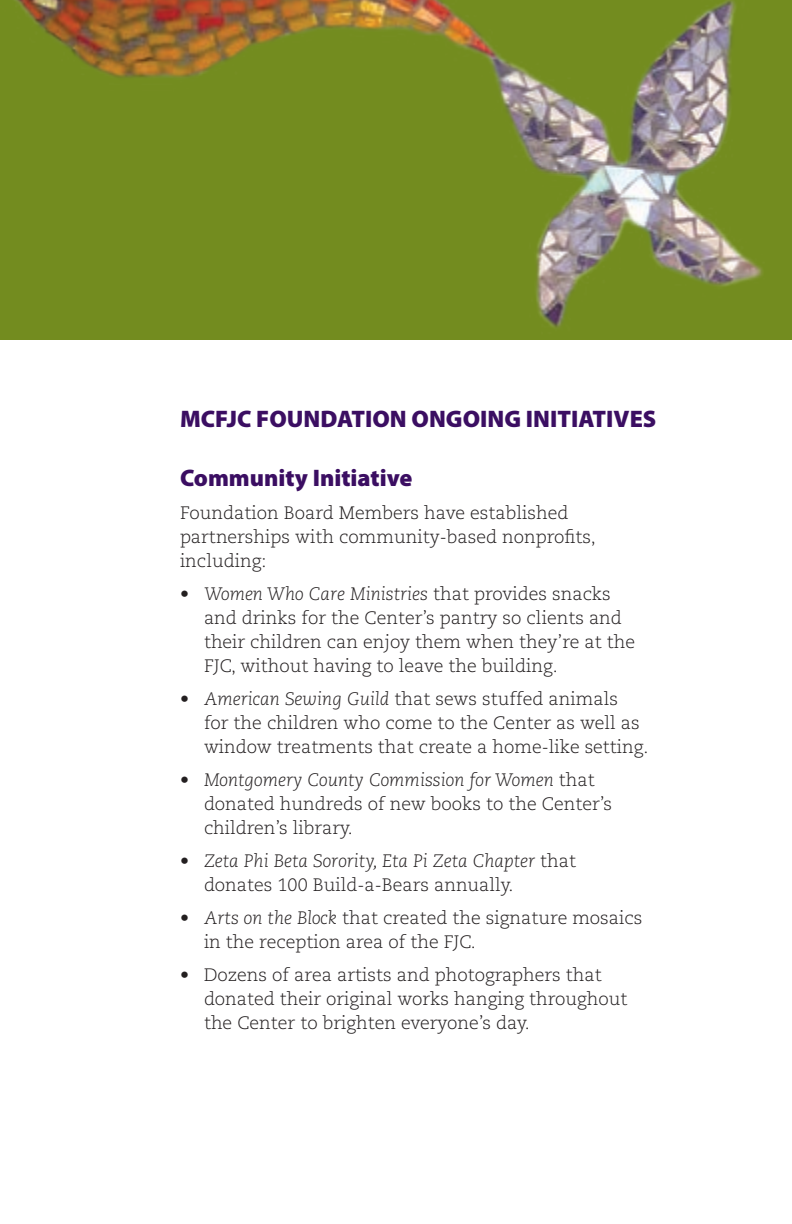
<style>
.page{position:relative;width:792px;height:1224px;background:#fff}
.page>*{position:absolute;margin:0;border:0;box-sizing:border-box;transform-origin:0 0}
.Subhead_1{font:900 24px "Myriad Pro";color:#3b0e62}
.bullets{font:300 18px/24px "Caecilia";color:#231f20}
.body_text{font:300 18px/24px "Caecilia";color:#231f20}
.s1{font-style:italic}
</style>
<div class="page">
<div style="left:0;top:0;width:792px;height:339px;background:#738c1f"></div>
<img style="left:14px;top:0;width:749px;height:328px">
<p class="Subhead_1" style="left:180px;top:405px;width:478px">MCFJC FOUNDATION ONGOING INITIATIVES</p>
<p class="Subhead_1" style="left:180px;top:464px;width:234px">Community Initiative</p>
<p class="body_text" style="left:180px;top:501px;width:417px">Foundation Board Members have established partnerships with community-based nonprofits, including:</p>
<p class="bullets" style="left:204px;top:582px;width:433px;text-indent:-24px">• <span class="s1">Women Who Care Ministries</span> that provides snacks and drinks for the Center’s pantry so clients and their children can enjoy them when they’re at the FJC, without having to leave the building.</p>
<p class="bullets" style="left:204px;top:687px;width:446px;text-indent:-24px">• <span class="s1">American Sewing Guild</span> that sews stuffed animals<br>for the children who come to the Center as well as window treatments that create a home-like setting.</p>
<p class="bullets" style="left:204px;top:768px;width:410px;text-indent:-24px">• <span class="s1">Montgomery County Commission for Women</span> that donated hundreds of new books to the Center’s children’s library.</p>
<p class="bullets" style="left:204px;top:849px;width:374px;text-indent:-24px">• <span class="s1">Zeta Phi Beta Sorority, Eta Pi Zeta Chapter</span> that donates 100 Build-a-Bears annually.</p>
<p class="bullets" style="left:204px;top:906px;width:440px;text-indent:-24px">• <span class="s1">Arts on the Block</span> that created the signature mosaics in the reception area of the FJC.</p>
<p class="bullets" style="left:204px;top:963px;width:425px;text-indent:-24px">• Dozens of area artists and photographers that donated their original works hanging throughout the Center to brighten everyone’s day.</p>
</div>
